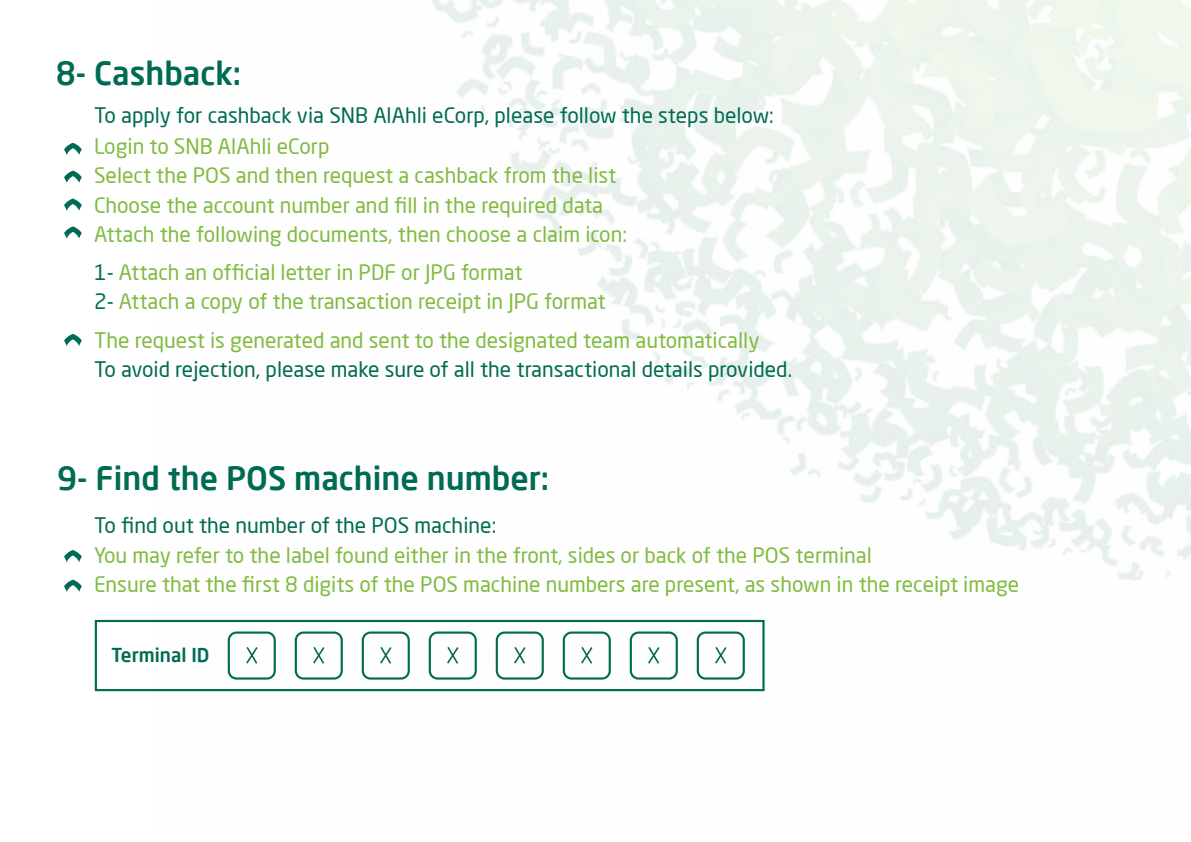
<style>
.page{position:relative;width:1191px;height:842px;background:#fff}
.page>*{position:absolute;margin:0;border:0;box-sizing:border-box;transform-origin:0 0}
.t1{font:500 32px "Neo Sans Arabic";color:#006b53}
.t2{font:21px/29.2px "Neo Sans Arabic";color:#81bb41}
.t3{font:21px "Neo Sans Arabic";color:#016b53}
.t4{font:500 18.8px "Neo Sans Arabic";color:#006b53}
.s1{color:#006b53}
.s2{color:#016b53}
</style>
<div class="page">
<img style="left:155px;top:0;width:1036px;height:692px">
<div style="left:95px;top:620px;width:669px;height:71px;border:2px solid #006b53"></div>
<div style="left:696px;top:631px;width:49px;height:49px;border:2px solid #006b53;border-radius:8px"></div>
<svg style="left:713px;top:645px;width:15px;height:20px"></svg>
<div style="left:630px;top:631px;width:48px;height:49px;border:2px solid #006b53;border-radius:8px"></div>
<svg style="left:646px;top:645px;width:15px;height:20px"></svg>
<div style="left:563px;top:631px;width:48px;height:49px;border:2px solid #006b53;border-radius:8px"></div>
<svg style="left:579px;top:645px;width:15px;height:20px"></svg>
<div style="left:496px;top:631px;width:48px;height:49px;border:2px solid #006b53;border-radius:8px"></div>
<svg style="left:512px;top:645px;width:15px;height:20px"></svg>
<div style="left:429px;top:631px;width:48px;height:49px;border:2px solid #006b53;border-radius:8px"></div>
<svg style="left:445px;top:645px;width:15px;height:20px"></svg>
<div style="left:362px;top:631px;width:48px;height:49px;border:2px solid #006b53;border-radius:8px"></div>
<svg style="left:378px;top:645px;width:15px;height:20px"></svg>
<div style="left:295px;top:631px;width:48px;height:49px;border:2px solid #006b53;border-radius:8px"></div>
<svg style="left:311px;top:645px;width:15px;height:20px"></svg>
<div style="left:228px;top:631px;width:48px;height:49px;border:2px solid #006b53;border-radius:8px"></div>
<svg style="left:244px;top:645px;width:15px;height:20px"></svg>
<svg style="left:64px;top:143px;width:18px;height:12px"></svg>
<svg style="left:64px;top:171px;width:18px;height:12px"></svg>
<svg style="left:64px;top:198px;width:18px;height:13px"></svg>
<svg style="left:64px;top:226px;width:18px;height:13px"></svg>
<svg style="left:64px;top:334px;width:18px;height:12px"></svg>
<svg style="left:64px;top:550px;width:18px;height:12px"></svg>
<svg style="left:64px;top:580px;width:18px;height:12px"></svg>
<h1 class="t1" style="left:56px;top:48px;width:187px">8- Cashback:</h1>
<p class="t3" style="left:94px;top:99px;width:681px">To apply for cashback via SNB AlAhli eCorp, please follow the steps below:</p>
<p class="t2" style="left:94px;top:132px;width:534px">Login to SNB AlAhli eCorp<br>Select the POS and then request a cashback from the list Choose the account number and fill in the required data Attach the following documents, then choose a claim icon:</p>
<p class="t2" style="left:94px;top:258px;width:513px"><span class="s1">1-</span> Attach an official letter in PDF or JPG format<br><span class="s2">2-</span> Attach a copy of the transaction receipt in JPG format</p>
<p class="t2" style="left:94px;top:326px;width:667px">The request is generated and sent to the designated team automatically</p>
<p class="t3" style="left:94px;top:353px;width:699px">To avoid rejection, please make sure of all the transactional details provided.</p>
<h1 class="t1" style="left:57px;top:454px;width:493px">9- Find the POS machine number:</h1>
<p class="t3" style="left:94px;top:509px;width:404px">To find out the number of the POS machine:</p>
<p class="t2" style="left:94px;top:541px;width:926px">You may refer to the label found either in the front, sides or back of the POS terminal<br>Ensure that the first 8 digits of the POS machine numbers are present, as shown in the receipt image</p>
<p class="t4" style="left:111px;top:641px;width:99px">Terminal ID</p>
</div>
